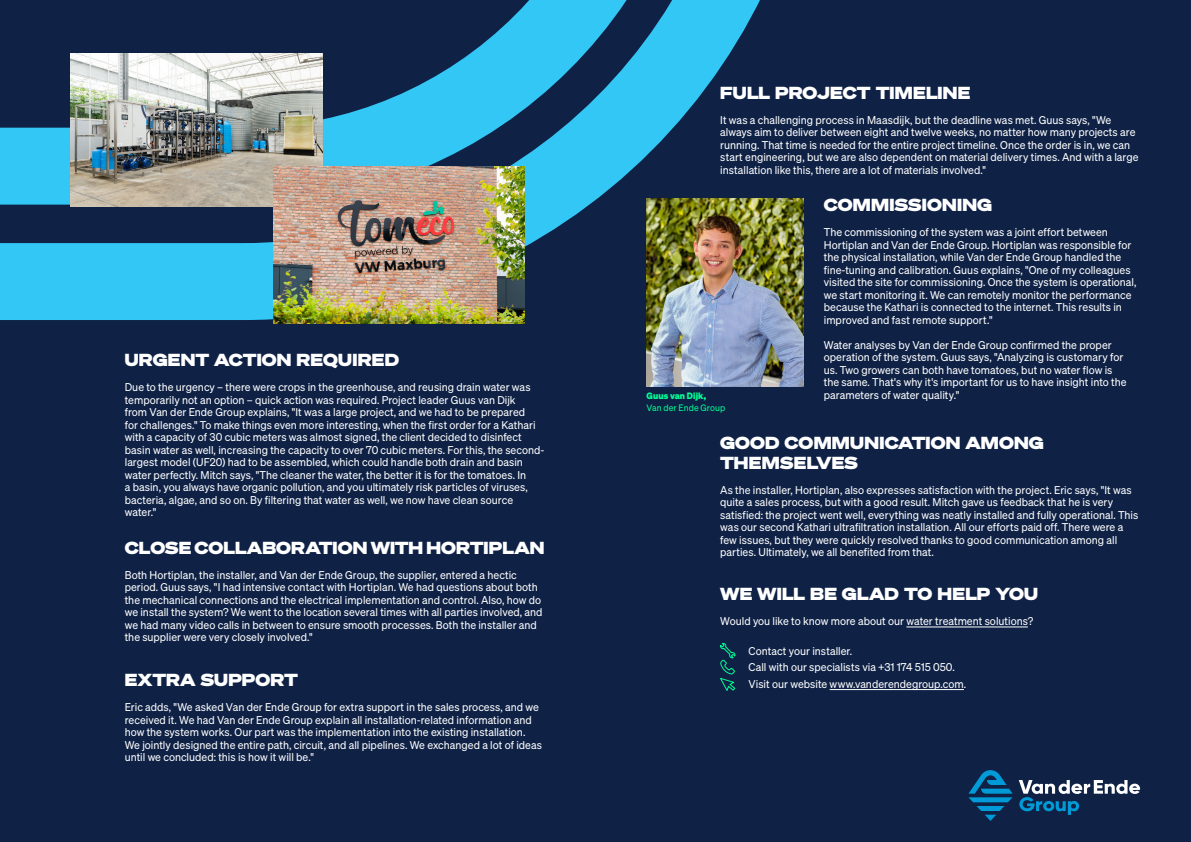
<style>
.page{position:relative;width:1191px;height:842px;background:#0f2246}
.page>*{position:absolute;margin:0;border:0;box-sizing:border-box;transform-origin:0 0}
.t1{font:17px/20px "Sohne Breit Extrafett";letter-spacing:.01em;color:#fff}
.t2{font:11px/12.5px "Sohne Buch";color:#fff}
.t3{font:9px "Sohne Buch";letter-spacing:.005em;color:#00ff94}
.t4{font:700 9px "Sohne";letter-spacing:.01em;color:#00ff94}
</style>
<div class="page">
<svg style="left:0;top:0;width:804px;height:320px"></svg>
<svg style="left:0;top:0;width:705px;height:205px"></svg>
<img style="left:646px;top:198px;width:157px;height:188px">
<hr style="left:906px;top:626px;width:122px;height:1px;background:#fff">
<hr style="left:829px;top:689px;width:135px;height:1px;background:#fff">
<svg style="left:720px;top:643px;width:15px;height:48px"></svg>
<svg style="left:1018px;top:780px;width:122px;height:35px"></svg>
<svg style="left:968px;top:770px;width:44px;height:51px"></svg>
<img style="left:71px;top:53px;width:251px;height:154px">
<img style="left:273px;top:166px;width:252px;height:158px">
<h1 class="t1" style="left:125px;top:349px;width:276px">URGENT ACTION REQUIRED</h1>
<p class="t2" style="left:125px;top:381px;width:421px">Due to the urgency – there were crops in the greenhouse, and reusing drain water was temporarily not an option – quick action was required. Project leader Guus van Dijk<br>from Van der Ende Group explains, "It was a large project, and we had to be prepared<br>for challenges." To make things even more interesting, when the first order for a Kathari with a capacity of 30 cubic meters was almost signed, the client decided to disinfect basin water as well, increasing the capacity to over 70 cubic meters. For this, the second&shy;largest model (UF20) had to be assembled, which could handle both drain and basin water perfectly. Mitch says, "The cleaner the water, the better it is for the tomatoes. In<br>a basin, you always have organic pollution, and you ultimately risk particles of viruses, bacteria, algae, and so on. By filtering that water as well, we now have clean source water."</p>
<h1 class="t1" style="left:125px;top:537px;width:421px">CLOSE COLLABORATION WITH HORTIPLAN</h1>
<p class="t2" style="left:125px;top:568px;width:419px">Both Hortiplan, the installer, and Van der Ende Group, the supplier, entered a hectic period. Guus says, "I had intensive contact with Hortiplan. We had questions about both the mechanical connections and the electrical implementation and control. Also, how do we install the system? We went to the location several times with all parties involved, and we had many video calls in between to ensure smooth processes. Both the installer and the supplier were very closely involved."</p>
<h1 class="t1" style="left:125px;top:669px;width:175px">EXTRA SUPPORT</h1>
<p class="t2" style="left:125px;top:701px;width:419px">Eric adds, "We asked Van der Ende Group for extra support in the sales process, and we received it. We had Van der Ende Group explain all installation-related information and how the system works. Our part was the implementation into the existing installation.<br>We jointly designed the entire path, circuit, and all pipelines. We exchanged a lot of ideas until we concluded: this is how it will be."</p>
<h1 class="t1" style="left:720px;top:82px;width:252px">FULL PROJECT TIMELINE</h1>
<p class="t2" style="left:720px;top:113px;width:420px">It was a challenging process in Maasdijk, but the deadline was met. Guus says, "We always aim to deliver between eight and twelve weeks, no matter how many projects are running. That time is needed for the entire project timeline. Once the order is in, we can start engineering, but we are also dependent on material delivery times. And with a large installation like this, there are a lot of materials involved."</p>
<h1 class="t1" style="left:824px;top:194px;width:170px">COMMISSIONING</h1>
<p class="t2" style="left:824px;top:226px;width:314px">The commissioning of the system was a joint effort between Hortiplan and Van der Ende Group. Hortiplan was responsible for the physical installation, while Van der Ende Group handled the fine-tuning and calibration. Guus explains, "One of my colleagues visited the site for commissioning. Once the system is operational, we start monitoring it. We can remotely monitor the performance because the Kathari is connected to the internet. This results in improved and fast remote support."</p>
<p class="t2" style="left:824px;top:338px;width:304px">Water analyses by Van der Ende Group confirmed the proper operation of the system. Guus says, "Analyzing is customary for us. Two growers can both have tomatoes, but no water flow is the same. That's why it's important for us to have insight into the parameters of water quality."</p>
<h1 class="t1" style="left:720px;top:432px;width:325px">GOOD COMMUNICATION AMONG<br>THEMSELVES</h1>
<p class="t2" style="left:720px;top:483px;width:419px">As the installer, Hortiplan, also expresses satisfaction with the project. Eric says, "It was quite a sales process, but with a good result. Mitch gave us feedback that he is very satisfied: the project went well, everything was neatly installed and fully operational. This was our second Kathari ultrafiltration installation. All our efforts paid off. There were a few issues, but they were quickly resolved thanks to good communication among all parties. Ultimately, we all benefited from that.</p>
<p class="t4" style="left:646px;top:389px;width:61px">Guus van Dijk,</p>
<p class="t3" style="left:646px;top:402px;width:80px">Van der Ende Group</p>
<h1 class="t1" style="left:720px;top:584px;width:319px">WE WILL BE GLAD TO HELP YOU</h1>
<p class="t2" style="left:720px;top:615px;width:314px">Would you like to know more about our water treatment solutions?</p>
<p class="t2" style="left:748px;top:642px;width:219px;line-height:16.7px">Contact your installer.<br>Call with our specialists via +31 174 515 050.<br>Visit our website www.vanderendegroup.com.</p>
</div>
